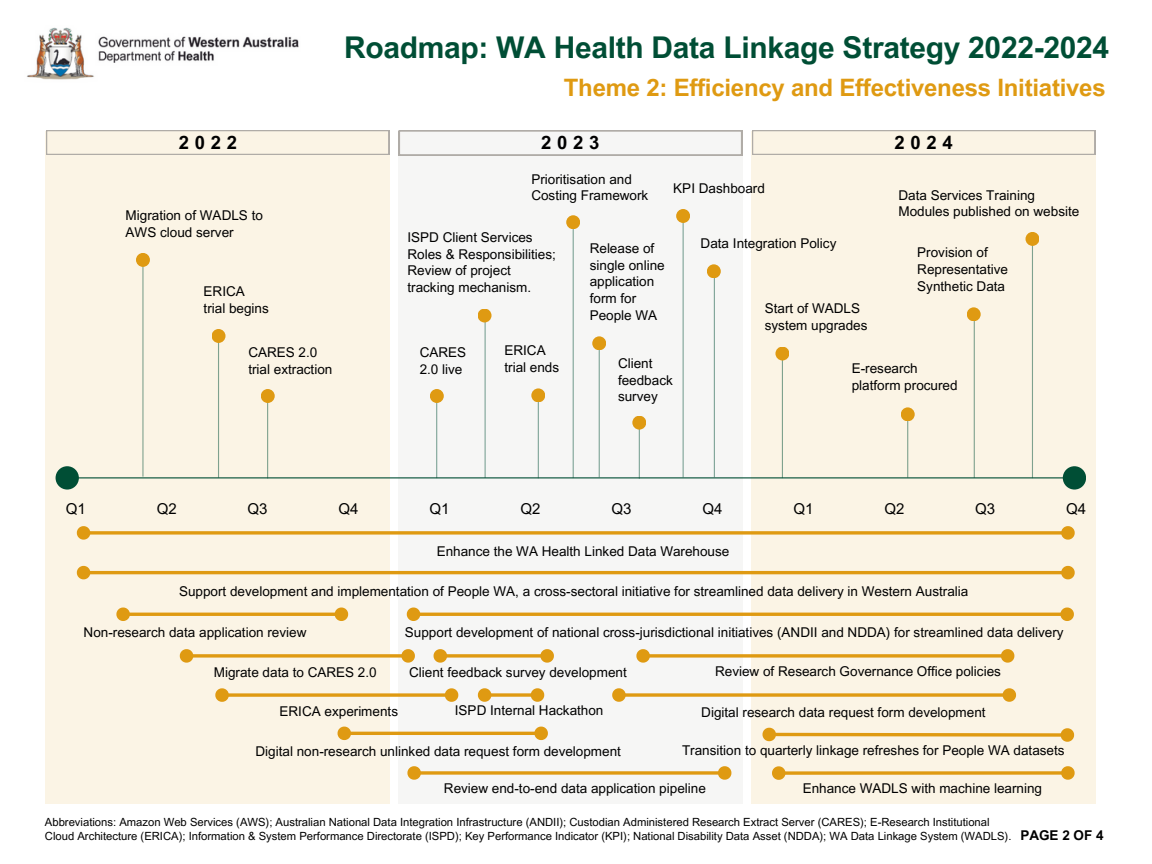
<style>
.page{position:relative;width:1152px;height:864px;background:#fff}
.page>*{position:absolute;margin:0;border:0;box-sizing:border-box;transform-origin:0 0}
.t1{font:700 30px "Arial MT Pro";letter-spacing:-.01em;color:#004e35}
.t2{font:700 24px "Arial MT Pro";letter-spacing:-.01em;color:#df9a12}
.t3{font:700 18.45px "Arial MT Pro";letter-spacing:.31em;color:#000}
.t4{font:15px "Arial MT Pro";color:#000}
.t5{font:13.5px/16.8px "Arial MT Pro";color:#000}
.t6{font:700 13.5px "Arial MT Pro";color:#000}
.t7{font:11.25px/14.1px "Arial MT Pro";color:#000}
</style>
<div class="page">
<img style="left:26px;top:27px;width:273px;height:53px">
<div style="left:45px;top:131px;width:344px;height:673px;background:#fbf4e5"></div>
<div style="left:751px;top:131px;width:344px;height:673px;background:#fbf4e5"></div>
<div style="left:398px;top:131px;width:344px;height:673px;background:#f6f6f5"></div>
<svg style="left:494px;top:693px;width:34px;height:4px"></svg>
<svg style="left:477px;top:688px;width:17px;height:14px"></svg>
<svg style="left:528px;top:688px;width:17px;height:14px"></svg>
<svg style="left:93px;top:531px;width:966px;height:4px;background:#e2a733"></svg>
<svg style="left:76px;top:526px;width:17px;height:14px"></svg>
<svg style="left:1059px;top:526px;width:16px;height:14px"></svg>
<svg style="left:788px;top:771px;width:271px;height:4px"></svg>
<svg style="left:772px;top:766px;width:16px;height:14px"></svg>
<svg style="left:1059px;top:766px;width:16px;height:14px"></svg>
<svg style="left:196px;top:654px;width:203px;height:4px"></svg>
<svg style="left:179px;top:649px;width:17px;height:14px"></svg>
<svg style="left:399px;top:649px;width:16px;height:14px"></svg>
<svg style="left:424px;top:771px;width:291px;height:4px"></svg>
<svg style="left:407px;top:766px;width:17px;height:14px"></svg>
<svg style="left:715px;top:766px;width:17px;height:14px"></svg>
<hr style="left:142px;top:259px;width:2px;height:218px;background:#004e35">
<div style="left:136px;top:253px;width:14px;height:14px;background:#df9a12;border-radius:50%"></div>
<hr style="left:57px;top:477px;width:1028px;height:1px;background:#004e35">
<div style="left:56px;top:466px;width:23px;height:24px;background:#004e35;border-radius:50%"></div>
<div style="left:1063px;top:466px;width:23px;height:24px;background:#004e35;border-radius:50%"></div>
<hr style="left:538px;top:397px;width:1px;height:81px;background:#004e35">
<div style="left:531px;top:388px;width:14px;height:14px;background:#df9a12;border-radius:50%"></div>
<hr style="left:573px;top:224px;width:1px;height:254px;background:#004e35">
<div style="left:566px;top:215px;width:14px;height:14px;background:#df9a12;border-radius:50%"></div>
<hr style="left:436px;top:395px;width:1px;height:83px;background:#004e35">
<div style="left:430px;top:389px;width:14px;height:14px;background:#df9a12;border-radius:50%"></div>
<hr style="left:218px;top:337px;width:1px;height:141px;background:#004e35">
<div style="left:212px;top:329px;width:14px;height:14px;background:#df9a12;border-radius:50%"></div>
<svg style="left:231px;top:693px;width:211px;height:4px"></svg>
<svg style="left:215px;top:688px;width:16px;height:14px"></svg>
<svg style="left:442px;top:688px;width:17px;height:14px"></svg>
<hr style="left:683px;top:215px;width:1px;height:262px;background:#004e35">
<div style="left:676px;top:209px;width:14px;height:14px;background:#df9a12;border-radius:50%"></div>
<hr style="left:485px;top:317px;width:1px;height:161px;background:#004e35">
<div style="left:478px;top:309px;width:14px;height:13px;background:#df9a12;border-radius:50%"></div>
<hr style="left:599px;top:344px;width:1px;height:133px;background:#004e35">
<div style="left:592px;top:336px;width:14px;height:14px;background:#df9a12;border-radius:50%"></div>
<hr style="left:782px;top:352px;width:1px;height:126px;background:#004e35">
<div style="left:775px;top:347px;width:14px;height:14px;background:#df9a12;border-radius:50%"></div>
<hr style="left:1032px;top:239px;width:1px;height:239px;background:#004e35">
<div style="left:1026px;top:232px;width:13px;height:14px;background:#df9a12;border-radius:50%"></div>
<svg style="left:762px;top:727px;width:313px;height:15px"></svg>
<svg style="left:652px;top:654px;width:346px;height:4px"></svg>
<svg style="left:636px;top:649px;width:16px;height:14px"></svg>
<svg style="left:998px;top:649px;width:17px;height:14px"></svg>
<hr style="left:714px;top:266px;width:1px;height:211px;background:#004e35">
<div style="left:707px;top:264px;width:14px;height:14px;background:#df9a12;border-radius:50%"></div>
<svg style="left:450px;top:654px;width:88px;height:4px"></svg>
<svg style="left:433px;top:649px;width:17px;height:14px"></svg>
<svg style="left:538px;top:649px;width:16px;height:14px"></svg>
<hr style="left:907px;top:411px;width:1px;height:67px;background:#004e35">
<div style="left:901px;top:407px;width:14px;height:14px;background:#df9a12;border-radius:50%"></div>
<svg style="left:46px;top:130px;width:343px;height:25px"></svg>
<svg style="left:399px;top:131px;width:343px;height:24px"></svg>
<svg style="left:752px;top:130px;width:343px;height:25px"></svg>
<svg style="left:628px;top:693px;width:372px;height:4px"></svg>
<svg style="left:612px;top:688px;width:16px;height:14px"></svg>
<svg style="left:1000px;top:688px;width:17px;height:14px"></svg>
<hr style="left:639px;top:422px;width:1px;height:57px;background:#004e35">
<div style="left:632px;top:416px;width:14px;height:14px;background:#df9a12;border-radius:50%"></div>
<hr style="left:89px;top:571px;width:973px;height:3px;background:#df9a12">
<svg style="left:76px;top:565px;width:17px;height:15px"></svg>
<svg style="left:1059px;top:565px;width:16px;height:15px"></svg>
<hr style="left:419px;top:613px;width:642px;height:3px;background:#df9a12">
<svg style="left:406px;top:607px;width:17px;height:14px"></svg>
<svg style="left:1058px;top:607px;width:16px;height:14px"></svg>
<hr style="left:129px;top:613px;width:207px;height:3px;background:#df9a12">
<svg style="left:116px;top:607px;width:16px;height:14px"></svg>
<svg style="left:332px;top:607px;width:17px;height:14px"></svg>
<hr style="left:350px;top:732px;width:185px;height:3px;background:#df9a12">
<svg style="left:337px;top:726px;width:17px;height:15px"></svg>
<svg style="left:532px;top:726px;width:16px;height:15px"></svg>
<hr style="left:974px;top:317px;width:1px;height:161px;background:#004e35">
<div style="left:967px;top:307px;width:14px;height:14px;background:#df9a12;border-radius:50%"></div>
<hr style="left:267px;top:396px;width:1px;height:82px;background:#004e35">
<div style="left:261px;top:389px;width:14px;height:14px;background:#df9a12;border-radius:50%"></div>
<h1 class="t1" style="left:344px;top:37px;width:767px">Roadmap: WA Health Data Linkage Strategy 2022-2024</h1>
<h2 class="t2" style="left:564px;top:78px;width:543px">Theme 2: Efficiency and Effectiveness Initiatives</h2>
<h3 class="t3" style="left:179px;top:135px;width:60px">2022</h3>
<h3 class="t3" style="left:541px;top:135px;width:60px">2023</h3>
<h3 class="t3" style="left:894px;top:135px;width:60px">2024</h3>
<p class="t5" style="left:126px;top:208px;width:139px">Migration of WADLS to<br>AWS cloud server</p>
<p class="t5" style="left:204px;top:284px;width:67px">ERICA trial begins</p>
<p class="t5" style="left:248px;top:346px;width:86px">CARES 2.0 trial extraction</p>
<p class="t5" style="left:531px;top:173px;width:119px;line-height:15.8px">Prioritisation and<br>Costing Framework</p>
<p class="t5" style="left:673px;top:181px;width:93px">KPI Dashboard</p>
<p class="t5" style="left:407px;top:230px;width:150px">ISPD Client Services<br>Roles &amp; Responsibilities;<br>Review of project tracking mechanism.</p>
<p class="t5" style="left:590px;top:241px;width:77px">Release of single online application form for<br>People WA</p>
<p class="t5" style="left:701px;top:237px;width:137px">Data Integration Policy</p>
<p class="t5" style="left:765px;top:302px;width:104px">Start of WADLS system upgrades</p>
<p class="t5" style="left:899px;top:190px;width:182px;line-height:15.8px">Data Services Training<br>Modules published on website</p>
<p class="t5" style="left:917px;top:246px;width:92px">Provision of<br>Representative<br>Synthetic Data</p>
<p class="t5" style="left:420px;top:346px;width:48px">CARES<br>2.0 live</p>
<p class="t5" style="left:504px;top:344px;width:56px">ERICA trial ends</p>
<p class="t5" style="left:618px;top:356px;width:56px">Client feedback survey</p>
<p class="t5" style="left:852px;top:362px;width:107px">E-research platform procured</p>
<p class="t4" style="left:66px;top:503px;width:22px">Q1</p>
<p class="t4" style="left:157px;top:503px;width:22px">Q2</p>
<p class="t4" style="left:247px;top:503px;width:22px">Q3</p>
<p class="t4" style="left:339px;top:503px;width:22px">Q4</p>
<p class="t4" style="left:430px;top:503px;width:22px">Q1</p>
<p class="t4" style="left:521px;top:503px;width:22px">Q2</p>
<p class="t4" style="left:611px;top:503px;width:22px">Q3</p>
<p class="t4" style="left:702px;top:503px;width:22px">Q4</p>
<p class="t4" style="left:793px;top:503px;width:22px">Q1</p>
<p class="t4" style="left:884px;top:503px;width:22px">Q2</p>
<p class="t4" style="left:975px;top:503px;width:22px">Q3</p>
<p class="t4" style="left:1066px;top:503px;width:22px">Q4</p>
<p class="t5" style="left:437px;top:544px;width:294px">Enhance the WA Health Linked Data Warehouse</p>
<p class="t5" style="left:179px;top:584px;width:791px">Support development and implementation of People WA, a cross-sectoral initiative for streamlined data delivery in Western Australia</p>
<p class="t5" style="left:84px;top:625px;width:224px">Non-research data application review</p>
<p class="t5" style="left:405px;top:626px;width:660px">Support development of national cross-jurisdictional initiatives (ANDII and NDDA) for streamlined data delivery</p>
<p class="t5" style="left:214px;top:665px;width:164px">Migrate data to CARES 2.0</p>
<p class="t5" style="left:409px;top:666px;width:219px">Client feedback survey development</p>
<p class="t5" style="left:715px;top:665px;width:287px">Review of Research Governance Office policies</p>
<p class="t5" style="left:280px;top:704px;width:120px">ERICA experiments</p>
<p class="t5" style="left:455px;top:704px;width:150px">ISPD Internal Hackathon</p>
<p class="t5" style="left:701px;top:706px;width:286px">Digital research data request form development</p>
<p class="t5" style="left:256px;top:744px;width:367px">Digital non-research unlinked data request form development</p>
<p class="t5" style="left:682px;top:743px;width:384px">Transition to quarterly linkage refreshes for People WA datasets</p>
<p class="t5" style="left:444px;top:782px;width:263px">Review end-to-end data application pipeline</p>
<p class="t5" style="left:803px;top:782px;width:241px">Enhance WADLS with machine learning</p>
<p class="t7" style="left:45px;top:816px;width:968px">Abbreviations: Amazon Web Services (AWS); Australian National Data Integration Infrastructure (ANDII); Custodian Administered Research Extract Server (CARES); E-Research Institutional<br>Cloud Architecture (ERICA); Information &amp; System Performance Directorate (ISPD); Key Performance Indicator (KPI); National Disability Data Asset (NDDA); WA Data Linkage System (WADLS).</p>
<p class="t6" style="left:1020px;top:830px;width:85px">PAGE 2 OF 4</p>
</div>
